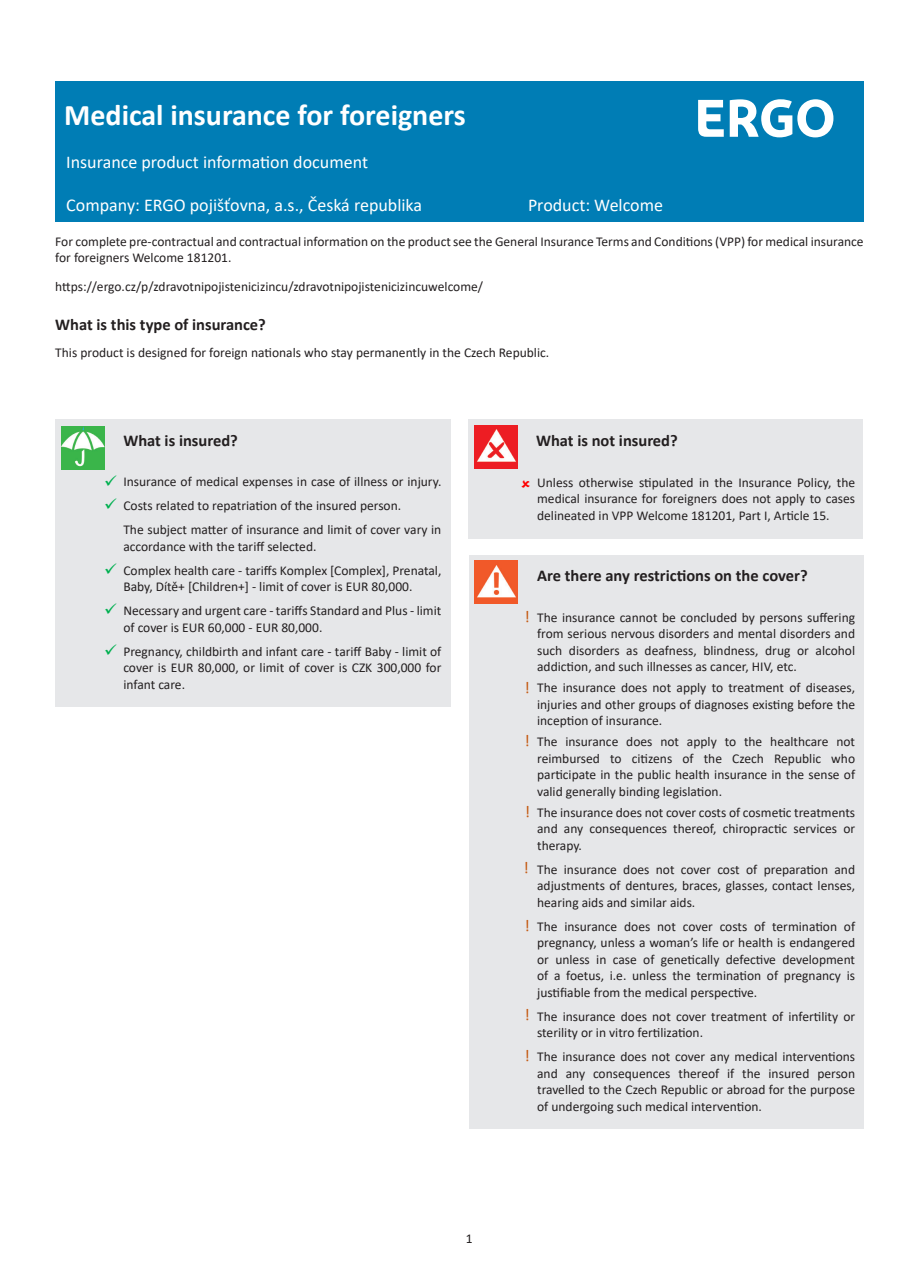
<style>
.page{position:relative;width:919px;height:1276px;background:#fff}
.page>*{position:absolute;margin:0;border:0;box-sizing:border-box;transform-origin:0 0}
.t1{font:700 30px "Calibri";color:#fff}
.t2{font:18px "Calibri";color:#fff}
.t3{font:700 16.5px "Calibri";color:#231f20}
.t4{font:16.5px "Calibri";color:#c45911}
.t5{font:13.5px/16.5px "Calibri";color:#231f20;text-align:justify}
</style>
<div class="page">
<div style="left:468px;top:419px;width:394px;height:119px;background:#e6e7e9"></div>
<div style="left:56px;top:419px;width:395px;height:288px;background:#e6e7e9"></div>
<div style="left:469px;top:555px;width:394px;height:574px;background:#e6e7e9"></div>
<div style="left:55px;top:81px;width:808px;height:140px;background:#007db5"></div>
<svg style="left:698px;top:100px;width:25px;height:37px"></svg>
<svg style="left:729px;top:99px;width:104px;height:38px"></svg>
<img style="left:62px;top:426px;width:42px;height:43px">
<img style="left:474px;top:425px;width:43px;height:43px">
<img style="left:474px;top:561px;width:43px;height:42px">
<p class="t1" style="left:64px;top:94px;width:403px">Medical insurance for foreigners</p>
<p class="t2" style="left:66px;top:150px;width:303px">Insurance product information document</p>
<p class="t2" style="left:66px;top:193px;width:357px">Company: ERGO pojišťovna, a.s., Česká republika</p>
<p class="t2" style="left:528px;top:193px;width:136px">Product: Welcome</p>
<p class="t5" style="left:55px;top:233px;width:809px">For complete pre-contractual and contractual information on the product see the General Insurance Terms and Conditions (VPP) for medical insurance for foreigners Welcome 181201.</p>
<p class="t5" style="left:55px;top:278px;width:429px">https://ergo.cz/p/zdravotnipojistenicizincu/zdravotnipojistenicizincuwelcome/</p>
<p class="t3" style="left:55px;top:313px;width:212px">What is this type of insurance?</p>
<p class="t5" style="left:55px;top:344px;width:495px">This product is designed for foreign nationals who stay permanently in the Czech Republic.</p>
<p class="t3" style="left:123px;top:429px;width:116px">What is insured?</p>
<p class="t3" style="left:536px;top:429px;width:143px">What is not insured?</p>
<p class="t5" style="left:537px;top:473px;width:319px">Unless otherwise stipulated in the Insurance Policy, the medical insurance for foreigners does not apply to cases delineated in VPP Welcome 181201, Part I, Article 15.</p>
<p class="t5" style="left:123px;top:469px;width:319px;line-height:24px">Insurance of medical expenses in case of illness or injury.<br>Costs related to repatriation of the insured person.</p>
<p class="t5" style="left:123px;top:521px;width:319px">The subject matter of insurance and limit of cover vary in accordance with the tariff selected.</p>
<p class="t5" style="left:123px;top:562px;width:319px">Complex health care - tariffs Komplex [Complex], Prenatal,<br>Baby, Dítě+ [Children+] - limit of cover is EUR 80,000.</p>
<p class="t5" style="left:123px;top:602px;width:319px">Necessary and urgent care - tariffs Standard and Plus - limit of cover is EUR 60,000 - EUR 80,000.</p>
<p class="t5" style="left:123px;top:643px;width:319px">Pregnancy, childbirth and infant care - tariff Baby - limit of cover is EUR 80,000, or limit of cover is CZK 300,000 for infant care.</p>
<p class="t3" style="left:537px;top:564px;width:272px">Are there any restrictions on the cover?</p>
<p class="t4" style="left:524px;top:605px;width:7px">!</p>
<p class="t5" style="left:537px;top:608px;width:319px">The insurance cannot be concluded by persons suffering from serious nervous disorders and mental disorders and such disorders as deafness, blindness, drug or alcohol addiction, and such illnesses as cancer, HIV, etc.</p>
<p class="t5" style="left:537px;top:679px;width:319px">The insurance does not apply to treatment of diseases, injuries and other groups of diagnoses existing before the inception of insurance.</p>
<p class="t5" style="left:537px;top:733px;width:319px">The insurance does not apply to the healthcare not reimbursed to citizens of the Czech Republic who participate in the public health insurance in the sense of valid generally binding legislation.</p>
<p class="t5" style="left:537px;top:803px;width:319px">The insurance does not cover costs of cosmetic treatments and any consequences thereof, chiropractic services or therapy.</p>
<p class="t5" style="left:537px;top:860px;width:319px">The insurance does not cover cost of preparation and adjustments of dentures, braces, glasses, contact lenses, hearing aids and similar aids.</p>
<p class="t5" style="left:537px;top:917px;width:319px">The insurance does not cover costs of termination of pregnancy, unless a woman’s life or health is endangered or unless in case of genetically defective development of a foetus, i.e. unless the termination of pregnancy is justifiable from the medical perspective.</p>
<p class="t5" style="left:537px;top:1007px;width:319px">The insurance does not cover treatment of infertility or sterility or in vitro fertilization.</p>
<p class="t5" style="left:537px;top:1048px;width:319px">The insurance does not cover any medical interventions and any consequences thereof if the insured person travelled to the Czech Republic or abroad for the purpose of undergoing such medical intervention.</p>
<p class="t4" style="left:524px;top:676px;width:7px">!</p>
<p class="t4" style="left:524px;top:729px;width:7px">!</p>
<p class="t4" style="left:524px;top:799px;width:7px">!</p>
<p class="t4" style="left:523px;top:856px;width:7px">!</p>
<p class="t4" style="left:524px;top:914px;width:7px">!</p>
<p class="t4" style="left:524px;top:1003px;width:7px">!</p>
<p class="t4" style="left:524px;top:1044px;width:7px">!</p>
<p class="t5" style="left:466px;top:1229px;width:8px">1</p>
</div>
